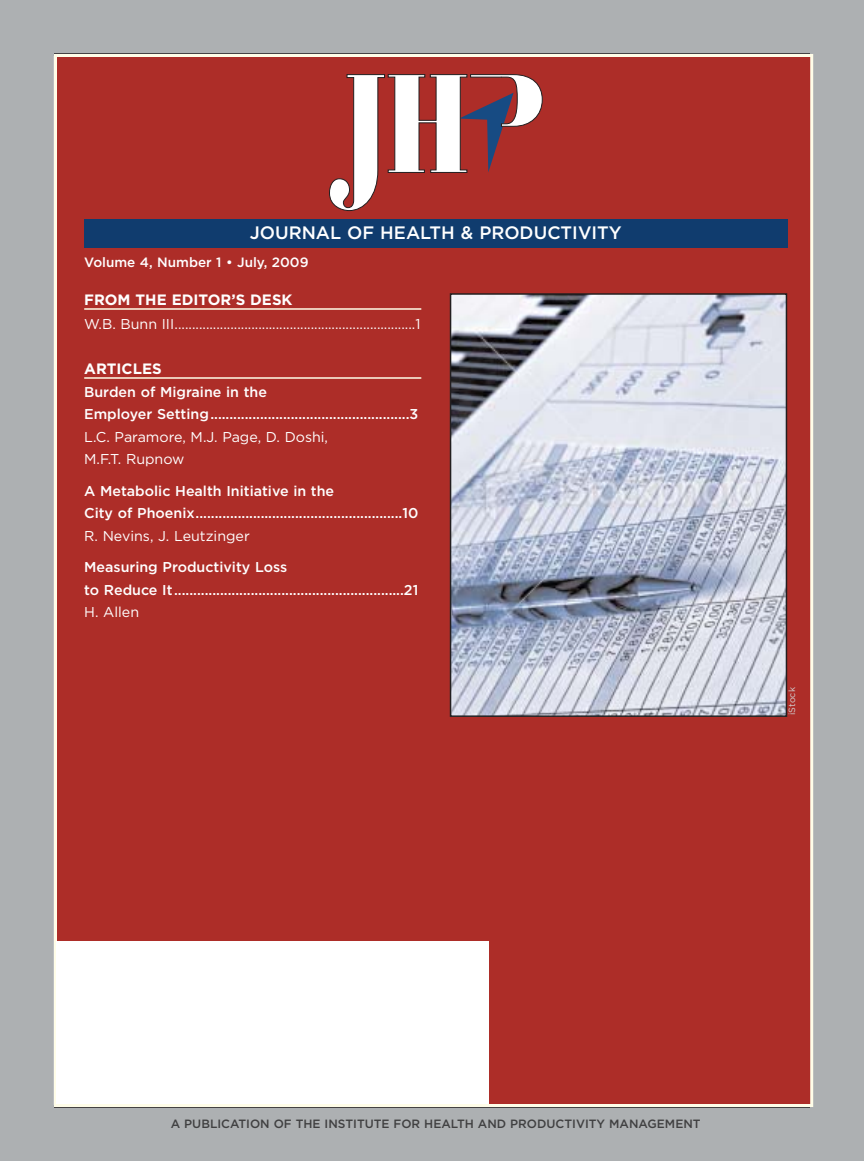
<style>
.page{position:relative;width:864px;height:1161px;background:#adb0b2}
.page>*{position:absolute;margin:0;border:0;box-sizing:border-box;transform-origin:0 0}
.t1{font:500 18px "Gotham";color:#fff}
.t2{font:700 15px "Gotham";color:#fff}
.t3{font:500 14.25px/22.5px "Gotham";color:#fff}
.t4{font:14.25px/22.5px "Gotham";color:#fff}
.t5{font:500 13.5px "Gotham";color:#fff}
.t6{font:500 12px "Gotham";color:#404041}
.t7{font:9px "Gotham";color:#d1d3d4}
</style>
<div class="page">
<hr style="left:54px;top:53px;width:756px;height:2px;background:#231f20">
<hr style="left:54px;top:1106px;width:756px;height:2px;background:#231f20">
<div style="left:56px;top:56px;width:756px;height:1050px;background:#ad2d28"></div>
<div style="left:84px;top:220px;width:703px;height:28px;background:#103c6e"></div>
<hr style="left:84px;top:308px;width:337px;height:2px;background:#fffde8">
<hr style="left:84px;top:377px;width:337px;height:2px;background:#fffde8">
<img style="left:453px;top:296px;width:331px;height:418px">
<div style="left:450px;top:293px;width:337px;height:424px;border:2px solid #231f20"></div>
<svg style="left:329px;top:74px;width:214px;height:137px"></svg>
<div style="left:57px;top:942px;width:432px;height:162px;background:#fff"></div>
<p class="t1" style="left:250px;top:226px;width:374px">JOURNAL OF HEALTH &amp; PRODUCTIVITY</p>
<p class="t5" style="left:84px;top:257px;width:226px">Volume 4, Number 1 • July, 2009</p>
<p class="t2" style="left:84px;top:294px;width:210px">FROM THE EDITOR’S DESK</p>
<p class="t4" style="left:84px;top:314px;width:338px">W.B. Bunn III.....................................................................1</p>
<p class="t2" style="left:84px;top:363px;width:79px">ARTICLES</p>
<p class="t3" style="left:84px;top:381px;width:336px">Burden of Migraine in the<br>Employer Setting....................................................3</p>
<p class="t4" style="left:84px;top:426px;width:245px">L.C. Paramore, M.J. Page, D. Doshi,<br>M.F.T. Rupnow</p>
<p class="t3" style="left:84px;top:480px;width:336px">A Metabolic Health Initiative in the<br>City of Phoenix......................................................10</p>
<p class="t4" style="left:84px;top:525px;width:167px">R. Nevins, J. Leutzinger</p>
<p class="t3" style="left:84px;top:557px;width:336px">Measuring Productivity Loss<br>to Reduce It............................................................21</p>
<p class="t4" style="left:84px;top:602px;width:56px">H. Allen</p>
<p class="t7" style="left:789px;top:715px;width:29px;rotate:-90deg">iStock</p>
<p class="t6" style="left:171px;top:1119px;width:531px">A PUBLICATION OF THE INSTITUTE FOR HEALTH AND PRODUCTIVITY MANAGEMENT</p>
</div>
